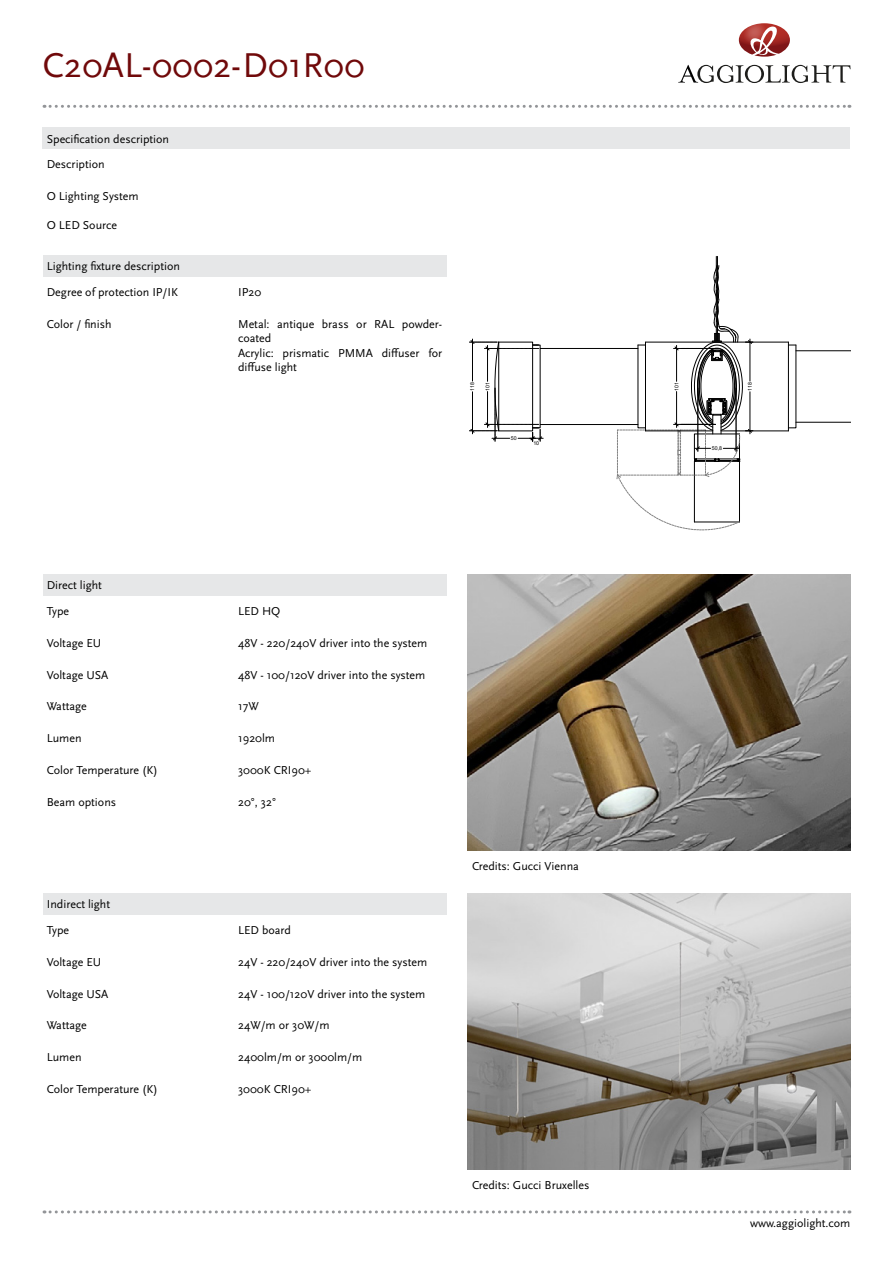
<style>
.page{position:relative;width:893px;height:1263px;background:#fff}
.page>*{position:absolute;margin:0;border:0;box-sizing:border-box;transform-origin:0 0}
.t1{font:36px "Scala Sans Pro";color:#70090a}
.t2{font:12px/25.7px "Scala Sans Pro";color:#000}
.t3{font:5.25px "Arial";color:#000}
</style>
<div class="page">
<svg style="left:739px;top:23px;width:51px;height:34px"></svg>
<svg style="left:678px;top:65px;width:172px;height:18px"></svg>
<svg style="left:44px;top:105px;width:806px;height:3px"></svg>
<svg style="left:44px;top:1210px;width:806px;height:3px"></svg>
<div style="left:43px;top:128px;width:807px;height:21px;background:#e6e7e8"></div>
<div style="left:43px;top:255px;width:403px;height:21px;background:#e6e7e8"></div>
<div style="left:43px;top:574px;width:403px;height:21px;background:#e6e7e8"></div>
<div style="left:43px;top:893px;width:403px;height:21px;background:#e6e7e8"></div>
<img style="left:468px;top:574px;width:382px;height:276px">
<hr style="left:788px;top:342px;width:1px;height:89px;background:#000">
<svg style="left:788px;top:345px;width:8px;height:83px"></svg>
<hr style="left:796px;top:350px;width:54px;height:1px;background:#000">
<hr style="left:796px;top:422px;width:54px;height:1px;background:#000">
<hr style="left:540px;top:348px;width:98px;height:1px;background:#000">
<hr style="left:540px;top:424px;width:98px;height:1px;background:#000">
<hr style="left:645px;top:342px;width:143px;height:1px;background:#000">
<hr style="left:721px;top:431px;width:67px;height:1px;background:#000">
<hr style="left:716px;top:256px;width:1px;height:77px;background:#000">
<hr style="left:717px;top:256px;width:1px;height:77px;background:#000">
<svg style="left:617px;top:265px;width:137px;height:266px"></svg>
<hr style="left:472px;top:339px;width:1px;height:42px;background:#000">
<svg style="left:469px;top:340px;width:74px;height:102px"></svg>
<img style="left:468px;top:893px;width:382px;height:276px">
<h1 class="t1" style="left:43px;top:44px;width:324px">C20AL-0002-D01R00</h1>
<p class="t2" style="left:47px;top:126px;width:124px">Specification description</p>
<p class="t2" style="left:47px;top:152px;width:59px">Description</p>
<p class="t2" style="left:47px;top:183px;width:94px">O Lighting System</p>
<p class="t2" style="left:47px;top:212px;width:72px">O LED Source</p>
<p class="t2" style="left:47px;top:253px;width:135px">Lighting fixture description<br>Degree of protection IP/IK</p>
<p class="t2" style="left:47px;top:311px;width:66px">Color / finish</p>
<p class="t2" style="left:238px;top:279px;width:25px">IP20</p>
<p class="t2" style="left:238px;top:317px;width:206px;line-height:14.4px">Metal: antique brass or RAL powder&shy;coated<br>Acrylic: prismatic PMMA diffuser for diffuse light</p>
<p class="t3" style="left:469px;top:391px;width:10px;rotate:-90deg">118</p>
<p class="t3" style="left:484px;top:391px;width:10px;rotate:-90deg">101</p>
<p class="t3" style="left:511px;top:435px;width:7px">50</p>
<p class="t3" style="left:533px;top:439px;width:7px">10</p>
<p class="t2" style="left:47px;top:572px;width:57px">Direct light<br>Type</p>
<p class="t2" style="left:238px;top:598px;width:44px">LED HQ</p>
<p class="t2" style="left:47px;top:630px;width:56px">Voltage EU</p>
<p class="t2" style="left:238px;top:630px;width:191px">48V - 220/240V driver into the system</p>
<p class="t2" style="left:47px;top:662px;width:63px">Voltage USA</p>
<p class="t2" style="left:238px;top:662px;width:189px">48V - 100/120V driver into the system</p>
<p class="t2" style="left:47px;top:694px;width:42px">Wattage</p>
<p class="t2" style="left:238px;top:694px;width:22px">17W</p>
<p class="t2" style="left:47px;top:726px;width:36px">Lumen</p>
<p class="t2" style="left:238px;top:726px;width:39px">1920lm</p>
<p class="t2" style="left:47px;top:757px;width:113px">Color Temperature (K)</p>
<p class="t2" style="left:238px;top:757px;width:75px">3000K CRI90+</p>
<p class="t2" style="left:47px;top:789px;width:71px">Beam options</p>
<p class="t2" style="left:238px;top:789px;width:39px">20°, 32°</p>
<p class="t2" style="left:47px;top:891px;width:65px">Indirect light<br>Type</p>
<p class="t2" style="left:238px;top:917px;width:54px">LED board</p>
<p class="t2" style="left:47px;top:949px;width:56px">Voltage EU</p>
<p class="t2" style="left:238px;top:949px;width:191px">24V - 220/240V driver into the system</p>
<p class="t2" style="left:47px;top:981px;width:63px">Voltage USA</p>
<p class="t2" style="left:238px;top:981px;width:189px">24V - 100/120V driver into the system</p>
<p class="t2" style="left:47px;top:1013px;width:42px">Wattage</p>
<p class="t2" style="left:238px;top:1013px;width:93px">24W/m or 30W/m</p>
<p class="t2" style="left:47px;top:1044px;width:36px">Lumen</p>
<p class="t2" style="left:238px;top:1044px;width:126px">2400lm/m or 3000lm/m</p>
<p class="t2" style="left:47px;top:1076px;width:113px">Color Temperature (K)</p>
<p class="t2" style="left:238px;top:1076px;width:75px">3000K CRI90+</p>
<p class="t2" style="left:472px;top:853px;width:108px">Credits: Gucci Vienna</p>
<p class="t2" style="left:472px;top:1172px;width:119px">Credits: Gucci Bruxelles</p>
<p class="t3" style="left:673px;top:391px;width:10px;rotate:-90deg">101</p>
<p class="t3" style="left:747px;top:391px;width:10px;rotate:-90deg">118</p>
<p class="t3" style="left:712px;top:445px;width:12px">50,8</p>
<p class="t2" style="left:750px;top:1210px;width:102px">www.aggiolight.com</p>
</div>
